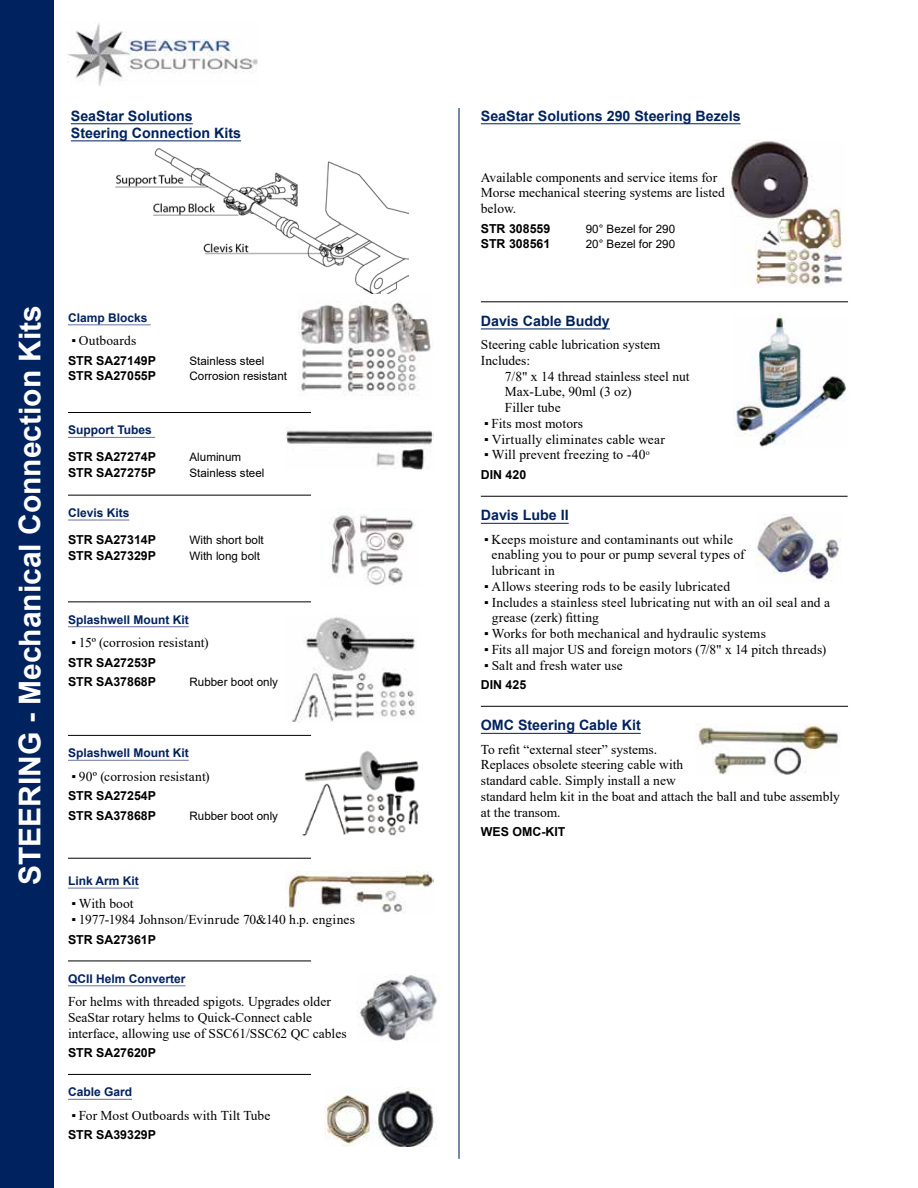
<style>
.page{position:relative;width:918px;height:1188px;background:#fff}
.page>*{position:absolute;margin:0;border:0;box-sizing:border-box;transform-origin:0 0}
.t1{font:700 30px "Arial";color:#fff}
.t2{font:700 14.25px/17.1px "Arial";color:#00225f}
.t3{font:13.5px/15.8px "Times New Roman";color:#000}
.t4{font:700 12.3px/19.5px "Arial";color:#000}
.t5{font:700 12px "Arial";color:#00225f}
.t6{font:11.7px "Arial";color:#000}
</style>
<div class="page">
<div style="left:0;top:0;width:54px;height:1188px;background:#00225f"></div>
<img style="left:68px;top:23px;width:190px;height:63px">
<hr style="left:458px;top:108px;width:2px;height:1051px;background:#00225f">
<img style="left:291px;top:617px;width:126px;height:105px">
<hr style="left:68px;top:626px;width:121px;height:1px;background:#69729f">
<hr style="left:71px;top:124px;width:122px;height:1px;background:#00225f">
<hr style="left:71px;top:141px;width:170px;height:1px;background:#00225f">
<hr style="left:68px;top:986px;width:117px;height:1px;background:#69729f">
<img style="left:359px;top:974px;width:81px;height:67px">
<hr style="left:68px;top:1099px;width:64px;height:1px;background:#69729f">
<img style="left:325px;top:1088px;width:111px;height:59px">
<hr style="left:68px;top:520px;width:61px;height:1px;background:#69729f">
<img style="left:329px;top:508px;width:87px;height:77px">
<hr style="left:68px;top:437px;width:87px;height:1px;background:#69729f">
<img style="left:286px;top:428px;width:148px;height:42px">
<hr style="left:68px;top:325px;width:83px;height:1px;background:#69729f">
<img style="left:299px;top:301px;width:132px;height:95px">
<hr style="left:68px;top:760px;width:121px;height:1px;background:#69729f">
<img style="left:302px;top:751px;width:117px;height:86px">
<hr style="left:68px;top:602px;width:243px;height:1px;background:#000">
<hr style="left:68px;top:735px;width:243px;height:1px;background:#000">
<hr style="left:68px;top:412px;width:243px;height:1px;background:#000">
<hr style="left:68px;top:495px;width:243px;height:1px;background:#000">
<hr style="left:68px;top:858px;width:243px;height:1px;background:#000">
<hr style="left:68px;top:961px;width:243px;height:1px;background:#000">
<hr style="left:68px;top:1074px;width:243px;height:1px;background:#000">
<hr style="left:68px;top:888px;width:71px;height:1px;background:#69729f">
<img style="left:285px;top:871px;width:149px;height:42px">
<img style="left:115px;top:149px;width:294px;height:145px">
<hr style="left:481px;top:124px;width:260px;height:1px;background:#00225f">
<img style="left:729px;top:140px;width:114px;height:146px">
<hr style="left:481px;top:496px;width:367px;height:1px;background:#000">
<hr style="left:481px;top:733px;width:160px;height:1px;background:#00225f">
<img style="left:695px;top:723px;width:145px;height:52px">
<hr style="left:481px;top:523px;width:88px;height:1px;background:#00225f">
<img style="left:755px;top:514px;width:86px;height:69px">
<hr style="left:481px;top:329px;width:129px;height:1px;background:#00225f">
<img style="left:734px;top:315px;width:112px;height:132px">
<hr style="left:481px;top:706px;width:367px;height:1px;background:#000">
<hr style="left:481px;top:302px;width:367px;height:1px;background:#000">
<p class="t2" style="left:71px;top:107px;width:172px">SeaStar Solutions<br>Steering Connection Kits</p>
<h1 class="t1" style="left:9px;top:885px;width:582px;rotate:-90deg">STEERING - Mechanical Connection Kits</h1>
<p class="t5" style="left:68px;top:309px;width:81px">Clamp Blocks</p>
<p class="t3" style="left:71px;top:332px;width:67px">▪ Outboards</p>
<p class="t4" style="left:68px;top:351px;width:90px">STR SA27149P</p>
<p class="t6" style="left:190px;top:352px;width:76px">Stainless steel</p>
<p class="t4" style="left:68px;top:366px;width:90px">STR SA27055P</p>
<p class="t6" style="left:190px;top:368px;width:99px">Corrosion resistant</p>
<p class="t5" style="left:68px;top:422px;width:85px">Support Tubes</p>
<p class="t4" style="left:68px;top:447px;width:90px">STR SA27274P</p>
<p class="t6" style="left:190px;top:449px;width:53px">Aluminum</p>
<p class="t4" style="left:68px;top:463px;width:90px">STR SA27275P</p>
<p class="t6" style="left:190px;top:465px;width:76px">Stainless steel</p>
<p class="t5" style="left:68px;top:504px;width:63px">Clevis Kits</p>
<p class="t4" style="left:68px;top:530px;width:90px">STR SA27314P</p>
<p class="t6" style="left:190px;top:532px;width:76px">With short bolt</p>
<p class="t4" style="left:68px;top:546px;width:90px">STR SA27329P</p>
<p class="t6" style="left:190px;top:548px;width:72px">With long bolt</p>
<p class="t5" style="left:68px;top:611px;width:122px">Splashwell Mount Kit</p>
<p class="t3" style="left:71px;top:634px;width:139px">▪ 15º (corrosion resistant)</p>
<p class="t4" style="left:68px;top:653px;width:90px">STR SA27253P<br>STR SA37868P</p>
<p class="t6" style="left:190px;top:674px;width:90px">Rubber boot only</p>
<p class="t5" style="left:68px;top:745px;width:122px">Splashwell Mount Kit</p>
<p class="t3" style="left:71px;top:768px;width:140px">▪ 90º (corrosion resistant)</p>
<p class="t4" style="left:68px;top:786px;width:90px">STR SA27254P<br>STR SA37868P</p>
<p class="t6" style="left:190px;top:807px;width:90px">Rubber boot only</p>
<p class="t5" style="left:68px;top:872px;width:72px">Link Arm Kit</p>
<p class="t3" style="left:71px;top:896px;width:64px">▪ With boot</p>
<p class="t3" style="left:71px;top:911px;width:285px">▪ 1977-1984 Johnson/Evinrude 70&amp;140 h.p. engines</p>
<p class="t4" style="left:68px;top:930px;width:90px">STR SA27361P</p>
<p class="t5" style="left:68px;top:970px;width:119px">QCII Helm Converter</p>
<p class="t3" style="left:68px;top:993px;width:280px">For helms with threaded spigots. Upgrades older<br>SeaStar rotary helms to Quick-Connect cable interface, allowing use of SSC61/SSC62 QC cables</p>
<p class="t4" style="left:68px;top:1043px;width:90px">STR SA27620P</p>
<p class="t5" style="left:68px;top:1084px;width:66px">Cable Gard</p>
<p class="t3" style="left:71px;top:1107px;width:201px">▪ For Most Outboards with Tilt Tube</p>
<p class="t4" style="left:68px;top:1125px;width:90px">STR SA39329P</p>
<p class="t2" style="left:481px;top:107px;width:261px">SeaStar Solutions 290 Steering Bezels</p>
<p class="t3" style="left:481px;top:169px;width:246px">Available components and service items for<br>Morse mechanical steering systems are listed below.</p>
<p class="t4" style="left:481px;top:219px;width:71px">STR 308559</p>
<p class="t6" style="left:586px;top:220px;width:91px">90° Bezel for 290</p>
<p class="t4" style="left:481px;top:234px;width:71px">STR 308561</p>
<p class="t6" style="left:586px;top:236px;width:91px">20° Bezel for 290</p>
<p class="t2" style="left:481px;top:313px;width:131px">Davis Cable Buddy</p>
<p class="t3" style="left:481px;top:336px;width:181px">Steering cable lubrication system<br>Includes:</p>
<p class="t3" style="left:505px;top:368px;width:186px">7/8" x 14 thread stainless steel nut<br>Max-Lube, 90ml (3 oz)<br>Filler tube</p>
<p class="t3" style="left:484px;top:415px;width:101px">▪ Fits most motors</p>
<p class="t3" style="left:484px;top:431px;width:182px">▪ Virtually eliminates cable wear</p>
<p class="t3" style="left:484px;top:447px;width:167px">▪ Will prevent freezing to -40<sup>o</sup></p>
<p class="t4" style="left:481px;top:465px;width:47px">DIN 420</p>
<p class="t2" style="left:481px;top:507px;width:89px">Davis Lube II</p>
<p class="t3" style="left:492px;top:531px;width:254px;text-indent:-8px">▪ Keeps moisture and contaminants out while enabling you to pour or pump several types of lubricant in</p>
<p class="t3" style="left:484px;top:578px;width:247px">▪ Allows steering rods to be easily lubricated</p>
<p class="t3" style="left:492px;top:594px;width:340px;text-indent:-8px">▪ Includes a stainless steel lubricating nut with an oil seal and a grease (zerk) fitting</p>
<p class="t3" style="left:484px;top:625px;width:283px">▪ Works for both mechanical and hydraulic systems</p>
<p class="t3" style="left:484px;top:641px;width:344px">▪ Fits all major US and foreign motors (7/8" x 14 pitch threads)</p>
<p class="t3" style="left:484px;top:657px;width:140px">▪ Salt and fresh water use</p>
<p class="t4" style="left:481px;top:675px;width:47px">DIN 425</p>
<p class="t2" style="left:481px;top:717px;width:161px">OMC Steering Cable Kit</p>
<p class="t3" style="left:481px;top:741px;width:361px">To refit “external steer” systems.<br>Replaces obsolete steering cable with<br>standard cable. Simply install a new<br>standard helm kit in the boat and attach the ball and tube assembly at the transom.</p>
<p class="t4" style="left:481px;top:822px;width:86px">WES OMC-KIT</p>
</div>
